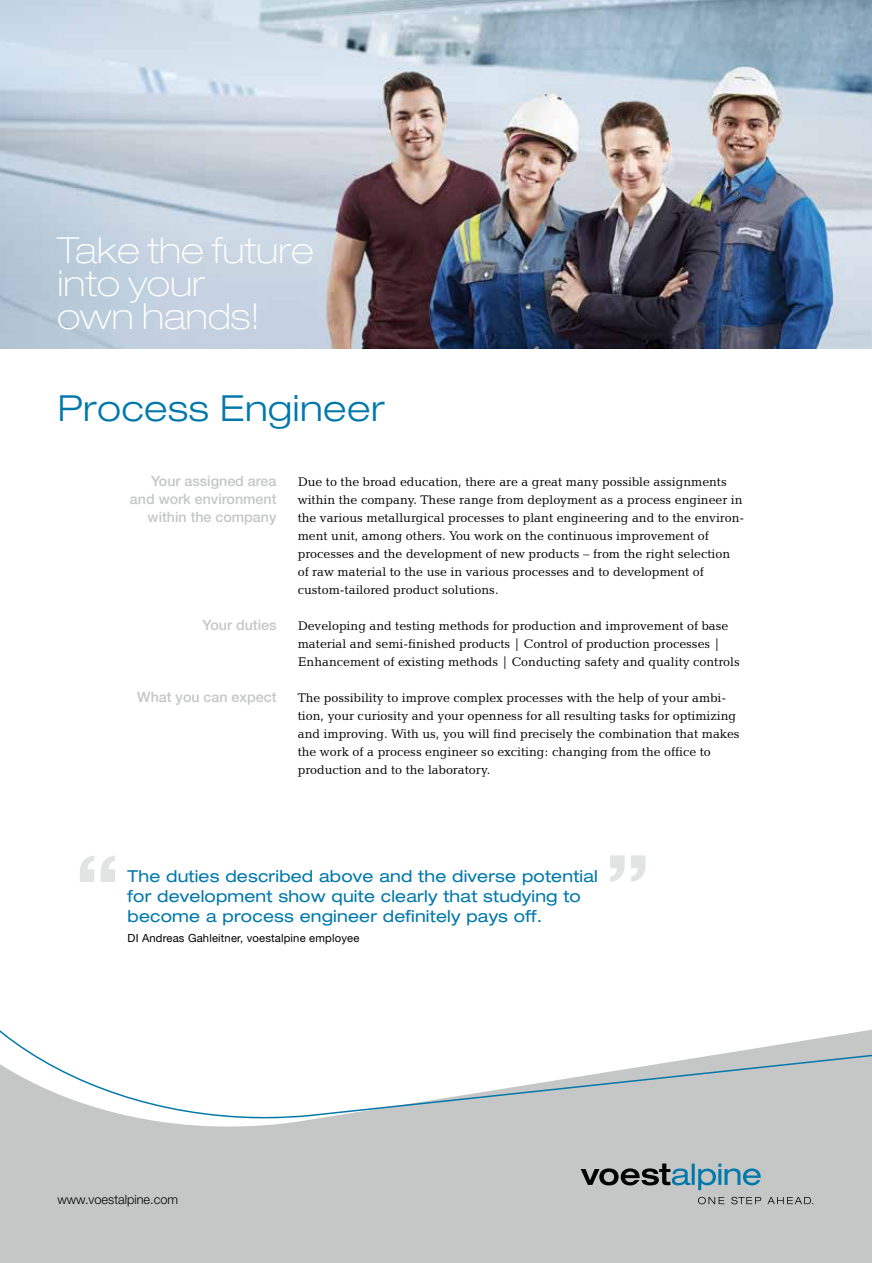
<style>
.page{position:relative;width:872px;height:1263px;background:#fff}
.page>*{position:absolute;margin:0;border:0;box-sizing:border-box;transform-origin:0 0}
.t1{font:100 expanded 36px/33px "Helvetica Neue LT Std";letter-spacing:.005em;color:#fff}
.t2{font:300 expanded 36px "Helvetica Neue LT Std";letter-spacing:.015em;color:#0078aa}
.t3{font:expanded 16.5px/20.2px "Helvetica Neue LT Std";letter-spacing:.01em;color:#0078aa}
.t4{font:500 14.25px/18px "Helvetica Neue LT Std";color:#c5c6c6;text-align:right}
.t5{font:12.75px/18px "Candida BT";color:#000}
.t6{font:300 12.75px "Helvetica Neue LT Std";color:#000}
.t7{font:11.25px "Helvetica Neue LT Std";letter-spacing:.015em;color:#000}
</style>
<div class="page">
<div style="left:0;top:1118px;width:872px;height:145px;background:#c5c6c6"></div>
<svg style="left:0;top:1029px;width:872px;height:89px"></svg>
<svg style="left:698px;top:1197px;width:26px;height:7px"></svg>
<svg style="left:731px;top:1197px;width:30px;height:7px"></svg>
<svg style="left:767px;top:1197px;width:46px;height:7px"></svg>
<svg style="left:580px;top:1163px;width:180px;height:27px;background:#8799a1"></svg>
<img style="left:0;top:0;width:872px;height:349px">
<svg style="left:610px;top:855px;width:35px;height:27px"></svg>
<svg style="left:80px;top:855px;width:35px;height:27px"></svg>
<h1 class="t1" style="left:57px;top:233px;width:257px">Take the future into your<br>own hands!</h1>
<h1 class="t2" style="left:57px;top:387px;width:328px">Process Engineer</h1>
<p class="t4" style="left:130px;top:472px;width:148px">Your assigned area and work environment within the company</p>
<p class="t4" style="left:202px;top:616px;width:75px">Your duties</p>
<p class="t4" style="left:137px;top:688px;width:141px">What you can expect</p>
<p class="t5" style="left:298px;top:472px;width:448px">Due to the broad education, there are a great many possible assignments within the company. These range from deployment as a process engineer in the various metallurgical processes to plant engineering and to the environ&shy;ment unit, among others. You work on the continuous improvement of processes and the development of new products – from the right selection of raw material to the use in various processes and to development of custom-tailored product solutions.</p>
<p class="t5" style="left:298px;top:616px;width:443px">Developing and testing methods for production and improvement of base material and semi-finished products | Control of production processes |<br>Enhancement of existing methods | Conducting safety and quality controls</p>
<p class="t5" style="left:298px;top:688px;width:443px">The possibility to improve complex processes with the help of your ambi&shy;tion, your curiosity and your openness for all resulting tasks for optimizing and improving. With us, you will find precisely the combination that makes the work of a process engineer so exciting: changing from the office to production and to the laboratory.</p>
<p class="t3" style="left:128px;top:866px;width:472px">The duties described above and the diverse potential for development show quite clearly that studying to become a process engineer definitely pays off.</p>
<p class="t7" style="left:128px;top:931px;width:233px">DI Andreas Gahleitner, voestalpine employee</p>
<p class="t6" style="left:57px;top:1192px;width:122px">www.voestalpine.com</p>
</div>
